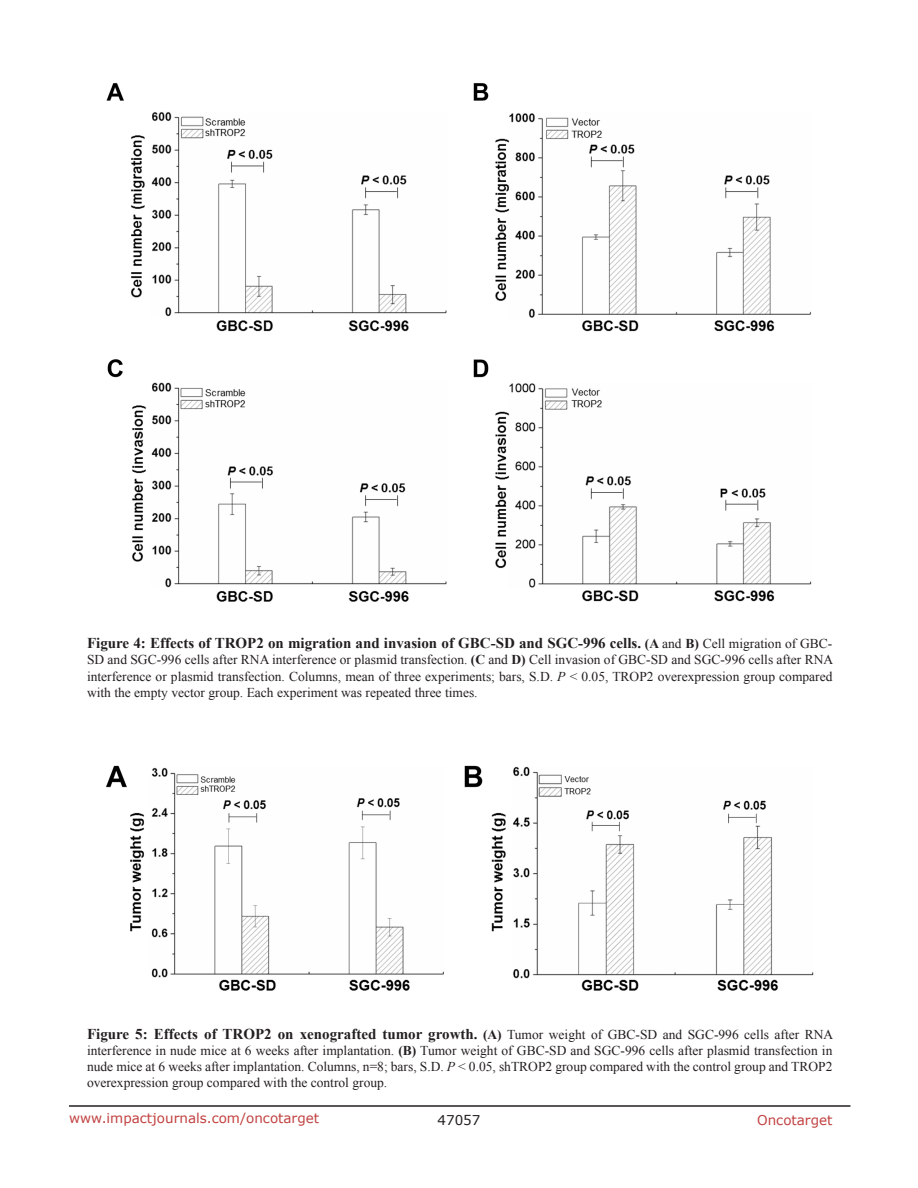
<style>
.page{position:relative;width:918px;height:1188px;background:#fff}
.page>*{position:absolute;margin:0;border:0;box-sizing:border-box;transform-origin:0 0}
.figuretext{font:700 15px "Times New Roman";color:#231f20}
.figuretext-2{font:13.5px/16.2px "Times New Roman";color:#231f20;text-align:justify}
.t1{font:13.5px "Verdana";color:#c24141}
.t2{font:13.5px "Verdana";color:#231f20}
.s1{font-size:13.5px}
.s2{font-weight:400;font-size:13.5px}
.s3{font-weight:700}
.s4{font-style:italic}
</style>
<div class="page">
<hr style="left:69px;top:1105px;width:781px;height:2px;background:#231f20">
<img style="left:106px;top:765px;width:708px;height:226px">
<img style="left:106px;top:83px;width:706px;height:519px">
<p class="figuretext" style="left:87px;top:633px;width:747px">Figure 4: Effects of TROP2 on migration and invasion of GBC-SD and SGC-996 cells. <span class="s1">(A</span> <span class="s2">and</span> <span class="s1">B)</span> <span class="s2">Cell migration of GBC-</span></p>
<p class="figuretext-2" style="left:87px;top:652px;width:748px">SD and SGC-996 cells after RNA interference or plasmid transfection. <span class="s3">(C</span> and <span class="s3">D)</span> Cell invasion of GBC-SD and SGC-996 cells after RNA interference or plasmid transfection. Columns, mean of three experiments; bars, S.D. <span class="s4">P</span> &lt; 0.05, TROP2 overexpression group compared with the empty vector group. Each experiment was repeated three times.</p>
<p class="figuretext" style="left:87px;top:1023px;width:748px">Figure 5: Effects of TROP2 on xenografted tumor growth. <span class="s1">(A)</span> <span class="s2">Tumor weight of GBC-SD and SGC-996 cells after RNA</span></p>
<p class="figuretext-2" style="left:87px;top:1042px;width:747px">interference in nude mice at 6 weeks after implantation. <span class="s3">(B)</span> Tumor weight of GBC-SD and SGC-996 cells after plasmid transfection in nude mice at 6 weeks after implantation. Columns, n=8; bars, S.D. <span class="s4">P</span> &lt; 0.05, shTROP2 group compared with the control group and TROP2 overexpression group compared with the control group.</p>
<p class="t1" style="left:69px;top:1109px;width:252px">www.impactjournals.com/oncotarget</p>
<p class="t2" style="left:438px;top:1111px;width:44px">47057</p>
<p class="t1" style="left:757px;top:1111px;width:77px">Oncotarget</p>
</div>
